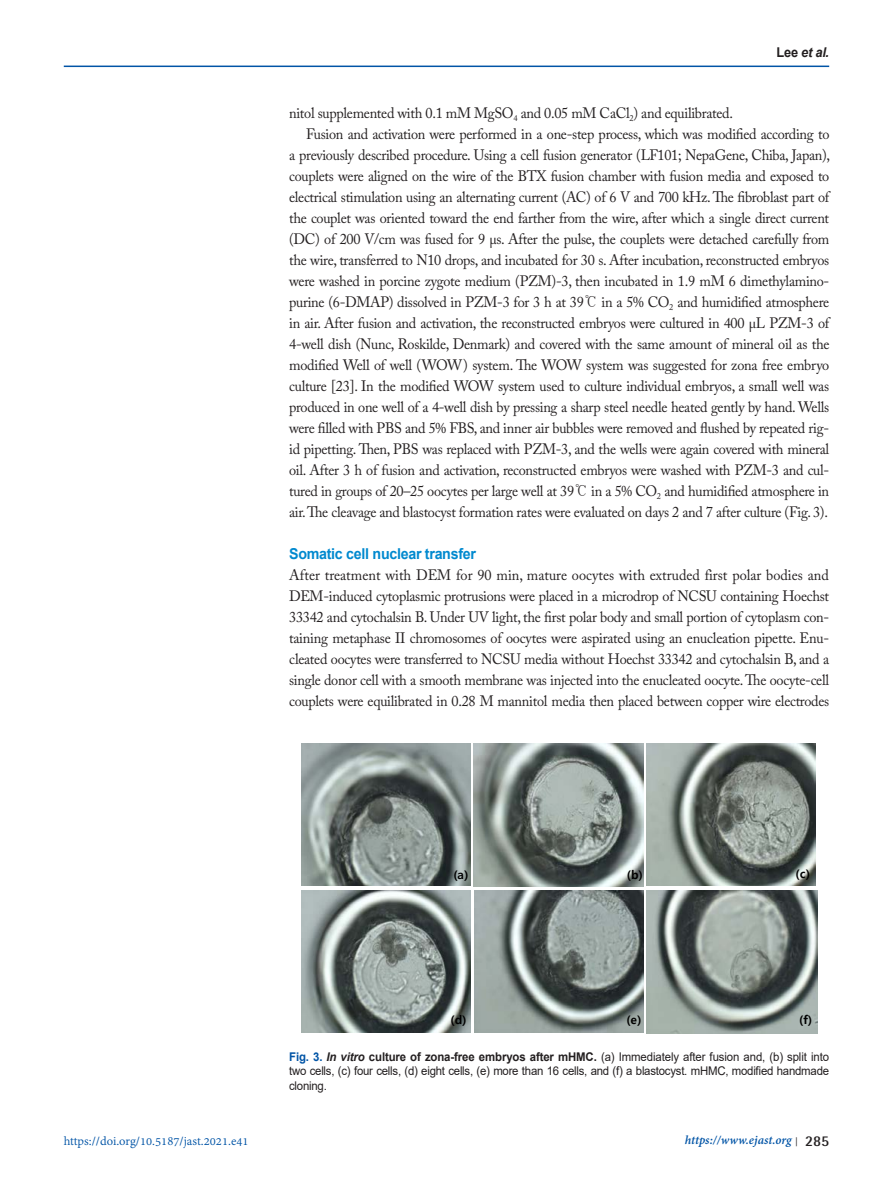
<style>
.page{position:relative;width:893px;height:1191px;background:#fff}
.page>*{position:absolute;margin:0;border:0;box-sizing:border-box;transform-origin:0 0}
.main_text_2nd_more_n{font:15px/21px "Adobe Caslon Pro";letter-spacing:-.02em;color:#231f20;text-align:justify;scale:.95 1}
.heading_2nd{font:700 15px "Arial";letter-spacing:-.02em;color:#0089cf;scale:.95 1}
.t1{font:13.5px "Adobe Devanagari";color:#0154a6}
.t2{font:italic 700 13.5px "Adobe Devanagari";color:#0154a6}
.t3{font:italic 700 13.5px "Arial";color:#231f20;scale:.95 1}
.t4{font:12px/14.4px "Arial";letter-spacing:-.02em;color:#231f20;text-align:justify;scale:.95 1}
.t5{font:700 11.85px "Malgun Gothic";color:#000}
.s1{font-style:normal}
.s2{font-family:"Adobe Myungjo Std";font-weight:500}
.s3{font-weight:700;color:#0154a6}
.s4{font-weight:700;font-style:italic}
.s5{font-weight:700}
.s6{font-family:"Shonar Bangla";font-style:normal;font-size:12px;color:#231f20}
.s7{font-family:"Rotis Semi Sans Std";font-style:normal;font-size:15px;color:#231f20}
</style>
<div class="page">
<hr style="left:64px;top:66px;width:765px;height:1px;background:#0154a6">
<img style="left:301px;top:743px;width:170px;height:142px">
<img style="left:474px;top:743px;width:170px;height:143px">
<img style="left:646px;top:743px;width:169px;height:142px">
<img style="left:301px;top:890px;width:170px;height:143px">
<img style="left:475px;top:890px;width:169px;height:142px">
<img style="left:646px;top:890px;width:171px;height:143px">
<p class="t3" style="left:777px;top:43px;width:57px"><span class="s1">Lee</span> et al.</p>
<p class="main_text_2nd_more_n" style="left:289px;top:102px;width:469px">nitol supplemented with 0.1 mM MgSO<sub>4</sub> and 0.05 mM CaCl<sub>2</sub>) and equilibrated.</p>
<p class="main_text_2nd_more_n" style="left:289px;top:123px;width:571px;text-indent:17px">Fusion and activation were performed in a one-step process, which was modified according to a previously described procedure. Using a cell fusion generator (LF101; NepaGene, Chiba, Japan), couplets were aligned on the wire of the BTX fusion chamber with fusion media and exposed to electrical stimulation using an alternating current (AC) of 6 V and 700 kHz. The fibroblast part of the couplet was oriented toward the end farther from the wire, after which a single direct current (DC) of 200 V/cm was fused for 9 μs. After the pulse, the couplets were detached carefully from the wire, transferred to N10 drops, and incubated for 30 s. After incubation, reconstructed embryos were washed in porcine zygote medium (PZM)-3, then incubated in 1.9 mM 6 dimethylamino&shy;purine (6-DMAP) dissolved in PZM-3 for 3 h at 39<span class="s2">℃</span> in a 5% CO<sub>2</sub> and humidified atmosphere in air. After fusion and activation, the reconstructed embryos were cultured in 400 μL PZM-3 of 4-well dish (Nunc, Roskilde, Denmark) and covered with the same amount of mineral oil as the modified Well of well (WOW) system. The WOW system was suggested for zona free embryo culture [23]. In the modified WOW system used to culture individual embryos, a small well was produced in one well of a 4-well dish by pressing a sharp steel needle heated gently by hand. Wells were filled with PBS and 5% FBS, and inner air bubbles were removed and flushed by repeated rig&shy;id pipetting. Then, PBS was replaced with PZM-3, and the wells were again covered with mineral oil. After 3 h of fusion and activation, reconstructed embryos were washed with PZM-3 and cul&shy;tured in groups of 20–25 oocytes per large well at 39<span class="s2">℃</span> in a 5% CO<sub>2</sub> and humidified atmosphere in air. The cleavage and blastocyst formation rates were evaluated on days 2 and 7 after culture (Fig. 3).</p>
<p class="heading_2nd" style="left:289px;top:543px;width:198px">Somatic cell nuclear transfer</p>
<p class="main_text_2nd_more_n" style="left:289px;top:564px;width:570px">After treatment with DEM for 90 min, mature oocytes with extruded first polar bodies and DEM-induced cytoplasmic protrusions were placed in a microdrop of NCSU containing Hoechst 33342 and cytochalsin B. Under UV light, the first polar body and small portion of cytoplasm con&shy;taining metaphase II chromosomes of oocytes were aspirated using an enucleation pipette. Enu&shy;cleated oocytes were transferred to NCSU media without Hoechst 33342 and cytochalsin B, and a single donor cell with a smooth membrane was injected into the enucleated oocyte. The oocyte-cell couplets were equilibrated in 0.28 M mannitol media then placed between copper wire electrodes</p>
<p class="t5" style="left:453px;top:867px;width:16px">(a)</p>
<p class="t5" style="left:627px;top:867px;width:17px">(b)</p>
<p class="t5" style="left:796px;top:867px;width:16px">(c)</p>
<p class="t5" style="left:451px;top:1013px;width:17px">(d)</p>
<p class="t5" style="left:626px;top:1012px;width:17px">(e)</p>
<p class="t5" style="left:799px;top:1012px;width:14px">(f)</p>
<p class="t4" style="left:289px;top:1049px;width:570px"><span class="s3">Fig. 3.</span> <span class="s4">In vitro</span> <span class="s5">culture of zona-free embryos after mHMC.</span> (a) Immediately after fusion and, (b) split into two cells, (c) four cells, (d) eight cells, (e) more than 16 cells, and (f) a blastocyst. mHMC, modified handmade cloning.</p>
<p class="t1" style="left:64px;top:1133px;width:186px">https://doi.org/10.5187/jast.2021.e41</p>
<p class="t2" style="left:685px;top:1132px;width:146px">https://www.ejast.org <span class="s6">|</span> <span class="s7">285</span></p>
</div>
